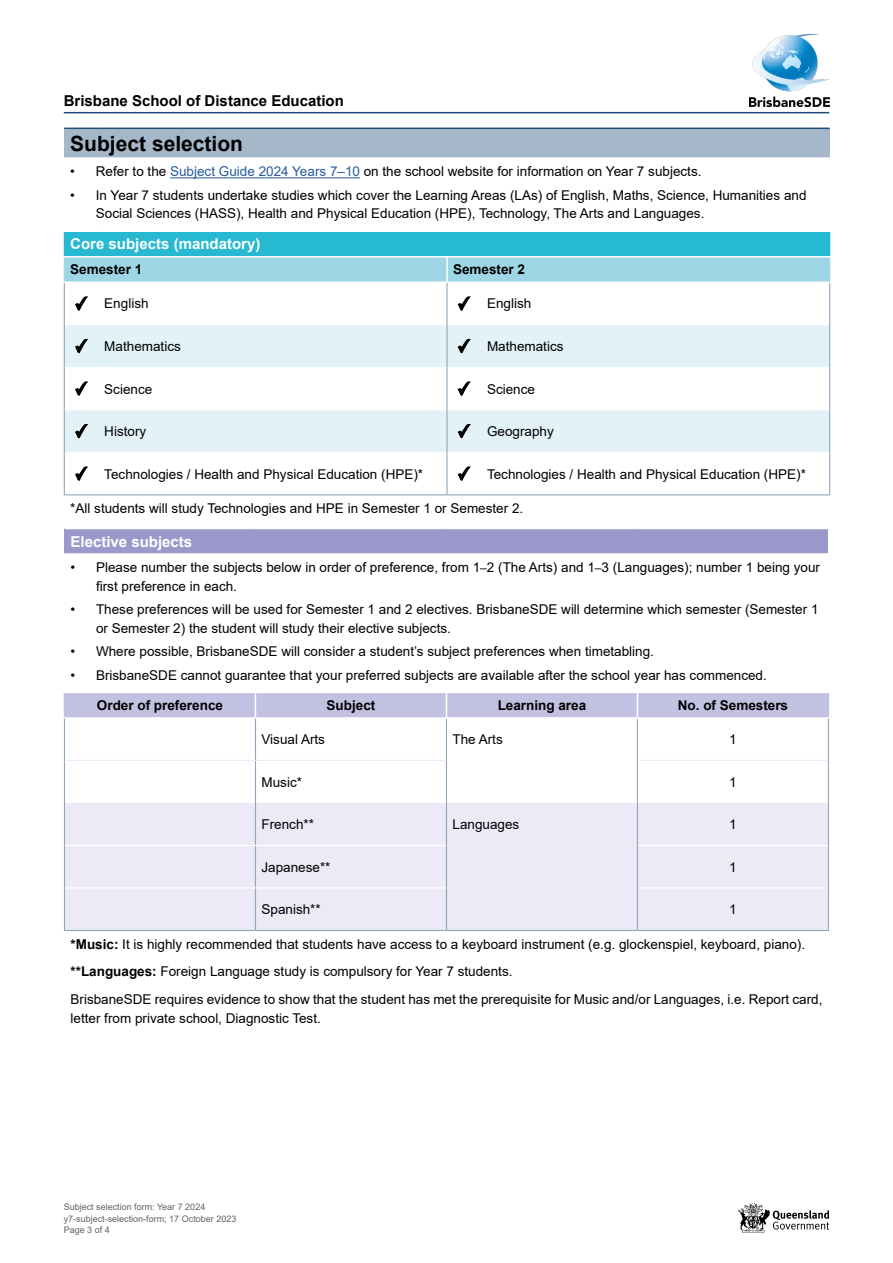
<style>
.page{position:relative;width:893px;height:1263px;background:#fff}
.page>*{position:absolute;margin:0;border:0;box-sizing:border-box;transform-origin:0 0}
.t1{font:700 21px "Arial";color:#000}
.t2{font:700 15px "Arial";color:#fff}
.t3{font:700 15px "Arial";color:#000}
.t4{font:13.5px/18.9px "Arial";color:#000}
.t5{font:700 13.5px "Arial";color:#000}
.t6{font:9px "Arial";color:#646363}
.s1{color:#275b9b}
.s2{font-size:12px}
.s3{font-weight:700}
</style>
<div class="page">
<svg style="left:738px;top:1203px;width:91px;height:29px"></svg>
<hr style="left:64px;top:112px;width:765px;height:1px;background:#1f4e79">
<img style="left:749px;top:34px;width:80px;height:72px">
<div style="left:64px;top:128px;width:766px;height:30px;background:#a5b8c9"></div>
<svg style="left:65px;top:325px;width:764px;height:127px;fill:#e2f2f7"></svg>
<hr style="left:65px;top:367px;width:33px;height:1px;background:#fff">
<hr style="left:98px;top:367px;width:348px;height:1px;background:#fff">
<hr style="left:448px;top:367px;width:33px;height:1px;background:#fff">
<hr style="left:481px;top:367px;width:348px;height:1px;background:#fff">
<hr style="left:65px;top:409px;width:33px;height:1px;background:#fff">
<hr style="left:98px;top:409px;width:348px;height:1px;background:#fff">
<hr style="left:448px;top:409px;width:33px;height:1px;background:#fff">
<hr style="left:481px;top:409px;width:348px;height:1px;background:#fff">
<hr style="left:64px;top:128px;width:34px;height:1px;background:#1f4e79">
<hr style="left:98px;top:128px;width:349px;height:1px;background:#1f4e79">
<hr style="left:447px;top:128px;width:34px;height:1px;background:#1f4e79">
<hr style="left:481px;top:128px;width:349px;height:1px;background:#1f4e79">
<hr style="left:64px;top:157px;width:34px;height:2px;background:#fff">
<hr style="left:98px;top:157px;width:349px;height:2px;background:#fff">
<hr style="left:447px;top:157px;width:34px;height:2px;background:#fff">
<hr style="left:481px;top:157px;width:349px;height:2px;background:#fff">
<hr style="left:64px;top:494px;width:34px;height:1px;background:#8fa7bc">
<hr style="left:98px;top:494px;width:349px;height:1px;background:#8fa7bc">
<hr style="left:447px;top:494px;width:34px;height:1px;background:#8fa7bc">
<hr style="left:481px;top:494px;width:349px;height:1px;background:#8fa7bc">
<hr style="left:446px;top:283px;width:2px;height:42px;background:#8fa7bc">
<hr style="left:446px;top:325px;width:2px;height:42px;background:#8fa7bc">
<hr style="left:446px;top:367px;width:2px;height:43px;background:#8fa7bc">
<hr style="left:446px;top:410px;width:2px;height:42px;background:#8fa7bc">
<hr style="left:446px;top:452px;width:2px;height:42px;background:#8fa7bc">
<hr style="left:64px;top:283px;width:1px;height:42px;background:#8fa7bc">
<hr style="left:829px;top:283px;width:1px;height:42px;background:#8fa7bc">
<hr style="left:64px;top:325px;width:1px;height:42px;background:#8fa7bc">
<hr style="left:829px;top:325px;width:1px;height:42px;background:#8fa7bc">
<hr style="left:64px;top:367px;width:1px;height:43px;background:#8fa7bc">
<hr style="left:829px;top:367px;width:1px;height:43px;background:#8fa7bc">
<hr style="left:64px;top:410px;width:1px;height:42px;background:#8fa7bc">
<hr style="left:829px;top:410px;width:1px;height:42px;background:#8fa7bc">
<hr style="left:64px;top:452px;width:1px;height:42px;background:#8fa7bc">
<hr style="left:829px;top:452px;width:1px;height:42px;background:#8fa7bc">
<svg style="left:64px;top:232px;width:766px;height:50px;background:#68c9dc"></svg>
<hr style="left:170px;top:177px;width:190px;height:1px;background:#275b9b">
<svg style="left:75px;top:296px;width:13px;height:14px"></svg>
<svg style="left:457px;top:296px;width:14px;height:14px"></svg>
<svg style="left:74px;top:338px;width:16px;height:15px"></svg>
<svg style="left:457px;top:338px;width:15px;height:15px"></svg>
<svg style="left:74px;top:380px;width:16px;height:15px"></svg>
<svg style="left:457px;top:380px;width:15px;height:15px"></svg>
<svg style="left:74px;top:423px;width:16px;height:15px"></svg>
<svg style="left:457px;top:423px;width:15px;height:15px"></svg>
<svg style="left:75px;top:466px;width:13px;height:14px"></svg>
<svg style="left:457px;top:466px;width:14px;height:14px"></svg>
<div style="left:64px;top:528px;width:764px;height:26px;background:#9b99cb"></div>
<div style="left:65px;top:803px;width:763px;height:127px;background:#ebeaf6"></div>
<hr style="left:64px;top:528px;width:191px;height:1px;background:#fff">
<hr style="left:255px;top:528px;width:191px;height:1px;background:#fff">
<hr style="left:446px;top:528px;width:191px;height:1px;background:#fff">
<hr style="left:637px;top:528px;width:191px;height:1px;background:#fff">
<hr style="left:64px;top:553px;width:191px;height:2px;background:#fff">
<hr style="left:255px;top:553px;width:191px;height:2px;background:#fff">
<hr style="left:446px;top:553px;width:191px;height:2px;background:#fff">
<hr style="left:637px;top:553px;width:191px;height:2px;background:#fff">
<hr style="left:65px;top:845px;width:190px;height:1px;background:#fff">
<hr style="left:638px;top:845px;width:190px;height:1px;background:#fff">
<hr style="left:65px;top:887px;width:190px;height:1px;background:#fff">
<hr style="left:638px;top:887px;width:190px;height:1px;background:#fff">
<hr style="left:64px;top:803px;width:1px;height:42px;background:#8fa7bc">
<hr style="left:637px;top:803px;width:1px;height:42px;background:#8fa7bc">
<hr style="left:828px;top:803px;width:1px;height:42px;background:#8fa7bc">
<hr style="left:64px;top:845px;width:1px;height:43px;background:#8fa7bc">
<hr style="left:637px;top:845px;width:1px;height:43px;background:#8fa7bc">
<hr style="left:828px;top:845px;width:1px;height:43px;background:#8fa7bc">
<hr style="left:64px;top:888px;width:1px;height:42px;background:#8fa7bc">
<hr style="left:637px;top:888px;width:1px;height:42px;background:#8fa7bc">
<hr style="left:828px;top:888px;width:1px;height:42px;background:#8fa7bc">
<hr style="left:255px;top:803px;width:1px;height:42px;background:#8fa7bc">
<hr style="left:446px;top:803px;width:1px;height:42px;background:#8fa7bc">
<hr style="left:255px;top:845px;width:191px;height:1px;background:#fff">
<hr style="left:255px;top:846px;width:1px;height:41px;background:#8fa7bc">
<hr style="left:446px;top:845px;width:1px;height:43px;background:#8fa7bc">
<hr style="left:255px;top:887px;width:191px;height:1px;background:#fff">
<hr style="left:255px;top:888px;width:1px;height:42px;background:#8fa7bc">
<hr style="left:446px;top:888px;width:1px;height:42px;background:#8fa7bc">
<svg style="left:64px;top:692px;width:765px;height:111px"></svg>
<hr style="left:64px;top:717px;width:191px;height:1px;background:#fff">
<hr style="left:255px;top:717px;width:191px;height:1px;background:#fff">
<hr style="left:638px;top:717px;width:191px;height:1px;background:#fff">
<hr style="left:446px;top:717px;width:192px;height:2px;background:#fff">
<hr style="left:64px;top:930px;width:191px;height:1px;background:#8fa7bc">
<hr style="left:255px;top:930px;width:191px;height:1px;background:#8fa7bc">
<hr style="left:446px;top:930px;width:191px;height:1px;background:#8fa7bc">
<hr style="left:637px;top:930px;width:192px;height:1px;background:#8fa7bc">
<p class="t3" style="left:64px;top:90px;width:282px">Brisbane School of Distance Education</p>
<h1 class="t1" style="left:70px;top:129px;width:174px">Subject selection</h1>
<p class="t4" style="left:70px;top:162px;width:633px">• Refer to the <span class="s1">Subject Guide 2024 Years 7–10</span> on the school website for information on Year 7 subjects.</p>
<p class="t4" style="left:96px;top:185px;width:712px;text-indent:-26px">• In Year 7 students undertake studies which cover the Learning Areas (LAs) of English, Maths, Science, Humanities and<br>Social Sciences (HASS), Health and Physical Education (HPE), Technology, The Arts and Languages.</p>
<p class="t2" style="left:70px;top:234px;width:192px">Core subjects (mandatory)</p>
<p class="t5" style="left:70px;top:260px;width:74px">Semester 1</p>
<p class="t5" style="left:453px;top:260px;width:74px">Semester 2</p>
<p class="t4" style="left:104px;top:294px;width:46px">English</p>
<p class="t4" style="left:487px;top:294px;width:46px">English</p>
<p class="t4" style="left:104px;top:337px;width:78px">Mathematics</p>
<p class="t4" style="left:487px;top:337px;width:78px">Mathematics</p>
<p class="t4" style="left:104px;top:379px;width:50px">Science</p>
<p class="t4" style="left:487px;top:379px;width:50px">Science</p>
<p class="t4" style="left:104px;top:422px;width:43px">History</p>
<p class="t4" style="left:487px;top:422px;width:68px">Geography</p>
<p class="t4" style="left:104px;top:464px;width:320px">Technologies / Health and Physical Education (HPE)*</p>
<p class="t4" style="left:487px;top:464px;width:320px">Technologies / Health and Physical Education (HPE)*</p>
<p class="t4" style="left:70px;top:499px;width:454px">*All students will study Technologies and HPE in Semester 1 or Semester 2.</p>
<p class="t2" style="left:70px;top:531px;width:123px">Elective subjects</p>
<p class="t4" style="left:96px;top:558px;width:725px;text-indent:-26px">• Please number the subjects below in order of preference, from 1<span class="s2">–</span>2 (The Arts) and 1<span class="s2">–</span>3 (Languages); number 1 being your first preference in each.</p>
<p class="t4" style="left:96px;top:600px;width:724px;text-indent:-26px">• These preferences will be used for Semester 1 and 2 electives. BrisbaneSDE will determine which semester (Semester 1 or Semester 2) the student will study their elective subjects.</p>
<p class="t4" style="left:70px;top:642px;width:585px">• Where possible, BrisbaneSDE will consider a student’s subject preferences when timetabling.</p>
<p class="t4" style="left:70px;top:665px;width:698px">• BrisbaneSDE cannot guarantee that your preferred subjects are available after the school year has commenced.</p>
<p class="t5" style="left:97px;top:696px;width:128px">Order of preference</p>
<p class="t5" style="left:327px;top:696px;width:50px">Subject</p>
<p class="t5" style="left:498px;top:696px;width:90px">Learning area</p>
<p class="t5" style="left:678px;top:696px;width:112px">No. of Semesters</p>
<p class="t4" style="left:261px;top:730px;width:65px">Visual Arts</p>
<p class="t4" style="left:452px;top:730px;width:52px">The Arts</p>
<p class="t4" style="left:729px;top:730px;width:9px">1</p>
<p class="t4" style="left:261px;top:772px;width:42px">Music*</p>
<p class="t4" style="left:729px;top:772px;width:9px">1</p>
<p class="t4" style="left:261px;top:815px;width:54px">French**</p>
<p class="t4" style="left:452px;top:815px;width:68px">Languages</p>
<p class="t4" style="left:729px;top:815px;width:9px">1</p>
<p class="t4" style="left:261px;top:857px;width:71px">Japanese**</p>
<p class="t4" style="left:729px;top:857px;width:9px">1</p>
<p class="t4" style="left:261px;top:900px;width:61px">Spanish**</p>
<p class="t4" style="left:729px;top:900px;width:9px">1</p>
<p class="t4" style="left:71px;top:930px;width:753px;line-height:27.5px"><span class="s3">*Music:</span> It is highly recommended that students have access to a keyboard instrument (e.g. glockenspiel, keyboard, piano). <span class="s3">**Languages:</span> Foreign Language study is compulsory for Year 7 students.<br>BrisbaneSDE requires evidence to show that the student has met the prerequisite for Music and/or Languages, i.e. Report card,</p>
<p class="t4" style="left:71px;top:1008px;width:252px">letter from private school, Diagnostic Test.</p>
<p class="t6" style="left:64px;top:1201px;width:143px">Subject selection form: Year 7 2024</p>
<p class="t6" style="left:64px;top:1224px;width:48px">Page 3 of 4</p>
<p class="t6" style="left:64px;top:1212px;width:174px">y7-subject-selection-form; 17 October 2023</p>
</div>
